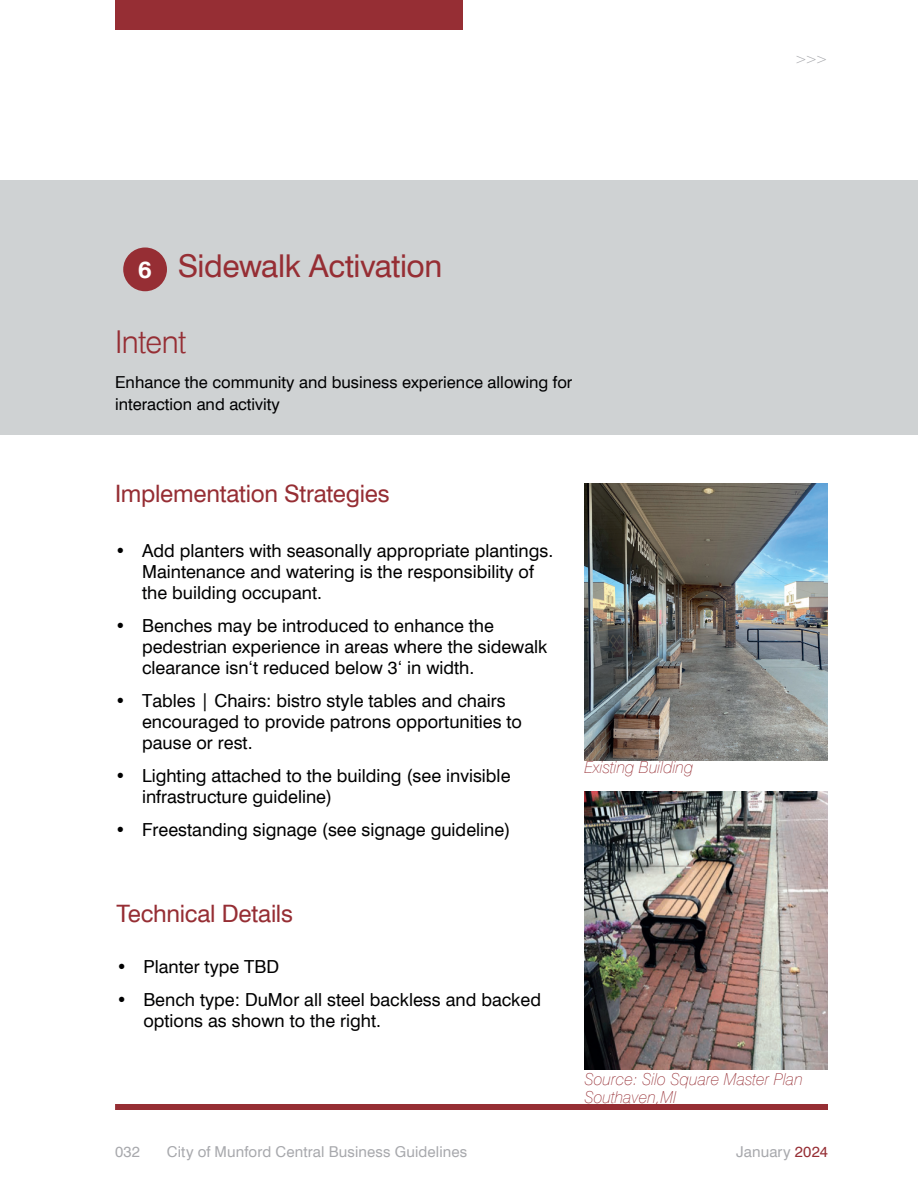
<style>
.page{position:relative;width:918px;height:1188px;background:#fff}
.page>*{position:absolute;margin:0;border:0;box-sizing:border-box;transform-origin:0 0}
.t1{font:31.5px "Swiss 721 BT";letter-spacing:-.015em;color:#962e34}
.t2{font:300 31.5px "Swiss 721 BT";letter-spacing:-.025em;color:#962e34}
.t3{font:24px "Swiss 721 BT";letter-spacing:-.01em;color:#962e34}
.t4{font:700 24px "Swiss 721 BT";color:#fff}
.t5{font:18px/21px "Swiss 721 BT";color:#000001}
.t6{font:16.5px/21px "Swiss 721 BT";color:#000001}
.t7{font:italic 100 16.5px/17.9px "Swiss 721 BT";color:#962e34}
.t8{font:15px "Swiss 721 BT";letter-spacing:.01em;color:#a8a9ad}
.t9{font:300 15px "Swiss 721 BT";color:#a8a9ad}
.s1{color:#962e34}
</style>
<div class="page">
<div style="left:115px;top:0;width:348px;height:30px;background:#962e34"></div>
<div style="left:115px;top:1104px;width:713px;height:6px;background:#962e34"></div>
<div style="left:0;top:180px;width:918px;height:255px;background:#cfd2d3"></div>
<img style="left:584px;top:483px;width:244px;height:278px">
<img style="left:584px;top:792px;width:244px;height:277px">
<div style="left:123px;top:247px;width:44px;height:44px;background:#962e34;border-radius:50%"></div>
<p class="t9" style="left:795px;top:49px;width:35px">&gt;&gt;&gt;</p>
<h2 class="t4" style="left:138px;top:255px;width:15px">6</h2>
<h1 class="t1" style="left:178px;top:247px;width:266px">Sidewalk Activation</h1>
<h1 class="t2" style="left:115px;top:322px;width:73px">Intent</h1>
<p class="t6" style="left:115px;top:372px;width:459px">Enhance the community and business experience allowing for interaction and activity</p>
<h2 class="t3" style="left:115px;top:479px;width:276px">Implementation Strategies</h2>
<p class="t5" style="left:142px;top:540px;width:413px;text-indent:-27px">• Add planters with seasonally appropriate plantings.<br>Maintenance and watering is the responsibility of the building occupant.</p>
<p class="t5" style="left:142px;top:615px;width:407px;text-indent:-27px">• Benches may be introduced to enhance the pedestrian experience in areas where the sidewalk clearance isn‘t reduced below 3‘ in width.</p>
<p class="t5" style="left:142px;top:690px;width:382px;text-indent:-27px">• Tables | Chairs: bistro style tables and chairs encouraged to provide patrons opportunities to pause or rest.</p>
<p class="t5" style="left:142px;top:765px;width:370px;text-indent:-27px">• Lighting attached to the building (see invisible infrastructure guideline)</p>
<p class="t5" style="left:115px;top:819px;width:397px">• Freestanding signage (see signage guideline)</p>
<h2 class="t3" style="left:116px;top:899px;width:178px">Technical Details</h2>
<p class="t5" style="left:116px;top:956px;width:164px">• Planter type TBD</p>
<p class="t5" style="left:143px;top:989px;width:399px;text-indent:-27px">• Bench type: DuMor all steel backless and backed options as shown to the right.</p>
<p class="t7" style="left:584px;top:758px;width:111px">Existing Building</p>
<p class="t7" style="left:584px;top:1070px;width:220px">Source: Silo Square Master Plan<br>Southaven,MI</p>
<p class="t8" style="left:115px;top:1142px;width:27px">032</p>
<p class="t8" style="left:167px;top:1142px;width:302px">City of Munford Central Business Guidelines</p>
<p class="t8" style="left:736px;top:1142px;width:93px">January <span class="s1">2024</span></p>
</div>
